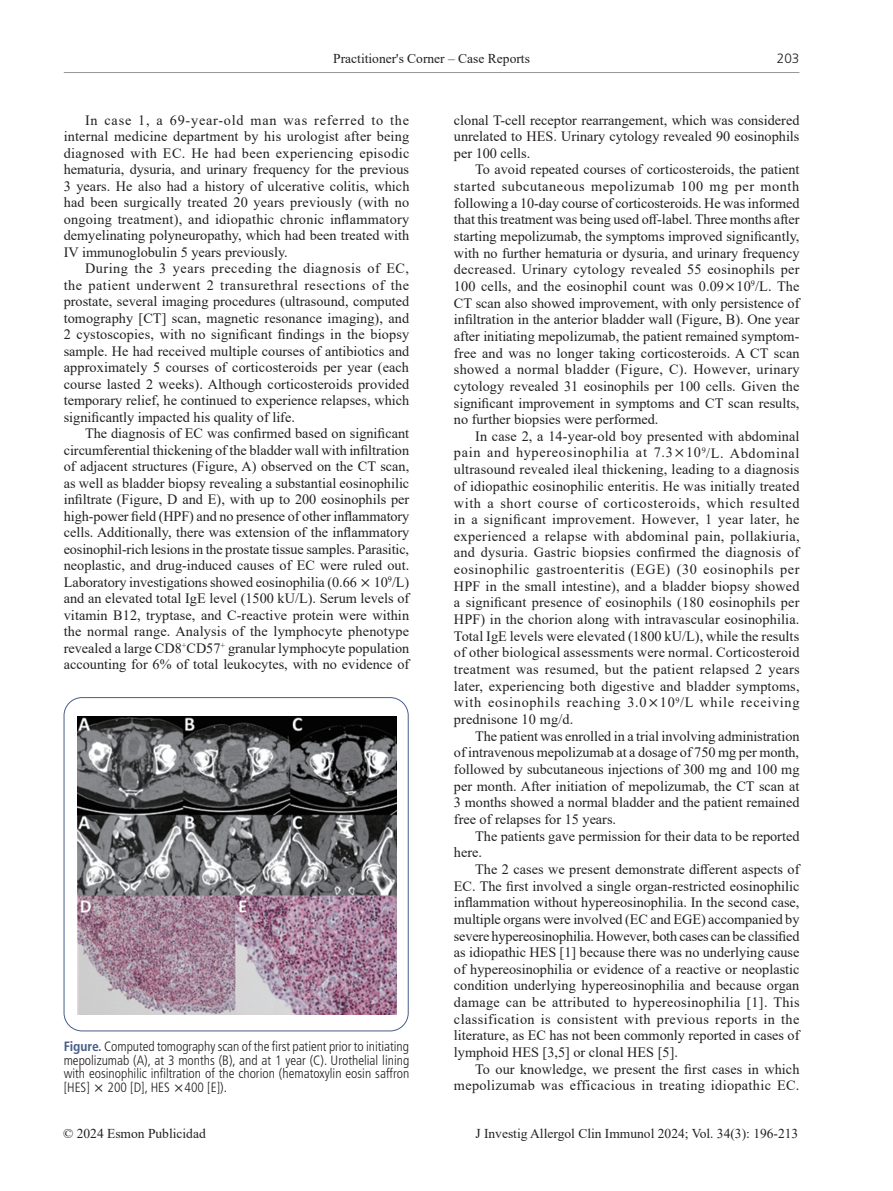
<style>
.page{position:relative;width:893px;height:1191px;background:#fff}
.page>*{position:absolute;margin:0;border:0;box-sizing:border-box;transform-origin:0 0}
.t1{font:14.25px/16.6px "Times New Roman";color:#231f20;text-align:justify}
.t2{font:14.25px/16.5px "Times New Roman";letter-spacing:.025em;color:#231f20;text-align:right}
.t3{font:300 condensed 13.5px/13.5px "Frutiger LT Std";color:#231f20;text-align:justify}
.t4{font:13.5px "Times New Roman";color:#231f20}
.t5{font:300 13.5px "Frutiger LT Std";color:#231f20}
.s1{font-weight:700;color:#485e88}
</style>
<div class="page">
<hr style="left:64px;top:72px;width:735px;height:1px;background:#939598">
<div style="left:64px;top:697px;width:345px;height:334px;border:1px solid #485e88;border-radius:18px"></div>
<img style="left:77px;top:717px;width:319px;height:297px">
<p class="t4" style="left:333px;top:48px;width:198px">Practitioner's Corner – Case Reports</p>
<p class="t5" style="left:777px;top:51px;width:24px">203</p>
<p class="t1" style="left:64px;top:111px;width:347px;text-indent:21px">In case 1, a 69-year-old man was referred to the internal medicine department by his urologist after being diagnosed with EC. He had been experiencing episodic hematuria, dysuria, and urinary frequency for the previous 3 years. He also had a history of ulcerative colitis, which had been surgically treated 20 years previously (with no ongoing treatment), and idiopathic chronic inflammatory demyelinating polyneuropathy, which had been treated with IV immunoglobulin 5 years previously.</p>
<p class="t1" style="left:64px;top:260px;width:347px;text-indent:21px">During the 3 years preceding the diagnosis of EC, the patient underwent 2 transurethral resections of the prostate, several imaging procedures (ultrasound, computed tomography [CT] scan, magnetic resonance imaging), and 2 cystoscopies, with no significant findings in the biopsy sample. He had received multiple courses of antibiotics and approximately 5 courses of corticosteroids per year (each course lasted 2 weeks). Although corticosteroids provided temporary relief, he continued to experience relapses, which significantly impacted his quality of life.</p>
<p class="t1" style="left:64px;top:425px;width:347px;text-indent:21px">The diagnosis of EC was confirmed based on significant circumferential thickening of the bladder wall with infiltration of adjacent structures (Figure, A) observed on the CT scan, as well as bladder biopsy revealing a substantial eosinophilic infiltrate (Figure, D and E), with up to 200 eosinophils per high-power field (HPF) and no presence of other inflammatory cells. Additionally, there was extension of the inflammatory eosinophil-rich lesions in the prostate tissue samples. Parasitic, neoplastic, and drug-induced causes of EC were ruled out.<br>Laboratory investigations showed eosinophilia (0.66 10<sup>9</sup>/L) and an elevated total IgE level (1500 kU/L). Serum levels of vitamin B12, tryptase, and C-reactive protein were within the normal range. Analysis of the lymphocyte phenotype revealed a large CD8<sup>+</sup>CD57<sup>+</sup> granular lymphocyte population accounting for 6% of total leukocytes, with no evidence of</p>
<p class="t3" style="left:64px;top:1040px;width:347px"><span class="s1">Figure.</span> Computed tomography scan of the first patient prior to initiating mepolizumab (A), at 3 months (B), and at 1 year (C). Urothelial lining with eosinophilic infiltration of the chorion (hematoxylin eosin saffron [HES]</p>
<p class="t3" style="left:108px;top:1080px;width:121px">200 [D], HES 400 [E]).</p>
<p class="t1" style="left:454px;top:111px;width:347px">clonal T-cell receptor rearrangement, which was considered unrelated to HES. Urinary cytology revealed 90 eosinophils per 100 cells.</p>
<p class="t1" style="left:454px;top:161px;width:347px;text-indent:21px">To avoid repeated courses of corticosteroids, the patient started subcutaneous mepolizumab 100 mg per month following a 10-day course of corticosteroids. He was informed that this treatment was being used off-label. Three months after starting mepolizumab, the symptoms improved significantly, with no further hematuria or dysuria, and urinary frequency decreased. Urinary cytology revealed 55 eosinophils per 100 cells, and the eosinophil count was 0.09 10<sup>9</sup>/L. The CT scan also showed improvement, with only persistence of infiltration in the anterior bladder wall (Figure, B). One year after initiating mepolizumab, the patient remained symptom&shy;free and was no longer taking corticosteroids. A CT scan showed a normal bladder (Figure, C). However, urinary cytology revealed 31 eosinophils per 100 cells. Given the significant improvement in symptoms and CT scan results, no further biopsies were performed.</p>
<p class="t1" style="left:454px;top:427px;width:347px;text-indent:21px">In case 2, a 14-year-old boy presented with abdominal pain and hypereosinophilia at 7.3 10<sup>9</sup>/L. Abdominal ultrasound revealed ileal thickening, leading to a diagnosis of idiopathic eosinophilic enteritis. He was initially treated with a short course of corticosteroids, which resulted in a significant improvement. However, 1 year later, he experienced a relapse with abdominal pain, pollakiuria, and dysuria. Gastric biopsies confirmed the diagnosis of eosinophilic gastroenteritis (EGE) (30 eosinophils per HPF in the small intestine), and a bladder biopsy showed a significant presence of eosinophils (180 eosinophils per HPF) in the chorion along with intravascular eosinophilia.<br>Total IgE levels were elevated (1800 kU/L), while the results of other biological assessments were normal. Corticosteroid treatment was resumed, but the patient relapsed 2 years later, experiencing both digestive and bladder symptoms, with eosinophils reaching 3.0 10<sup>9</sup>/L while receiving prednisone 10 mg/d.</p>
<p class="t1" style="left:454px;top:727px;width:347px;text-indent:21px">The patient was enrolled in a trial involving administration of intravenous mepolizumab at a dosage of 750 mg per month, followed by subcutaneous injections of 300 mg and 100 mg per month. After initiation of mepolizumab, the CT scan at 3 months showed a normal bladder and the patient remained free of relapses for 15 years.</p>
<p class="t1" style="left:454px;top:827px;width:347px;text-indent:21px">The patients gave permission for their data to be reported here.</p>
<p class="t1" style="left:454px;top:860px;width:347px;text-indent:21px">The 2 cases we present demonstrate different aspects of EC. The first involved a single organ-restricted eosinophilic inflammation without hypereosinophilia. In the second case, multiple organs were involved (EC and EGE) accompanied by severe hypereosinophilia. However, both cases can be classified as idiopathic HES [1] because there was no underlying cause of hypereosinophilia or evidence of a reactive or neoplastic condition underlying hypereosinophilia and because organ damage can be attributed to hypereosinophilia [1]. This classification is consistent with previous reports in the literature, as EC has not been commonly reported in cases of lymphoid HES [3,5] or clonal HES [5].</p>
<p class="t2" style="left:454px;top:1060px;width:347px">To our knowledge, we present the first cases in which mepolizumab was efficacious in treating idiopathic EC.</p>
<p class="t4" style="left:63px;top:1123px;width:144px">© 2024 Esmon Publicidad</p>
<p class="t4" style="left:475px;top:1123px;width:324px">J Investig Allergol Clin Immunol 2024; Vol. 34(3): 196-213</p>
</div>
